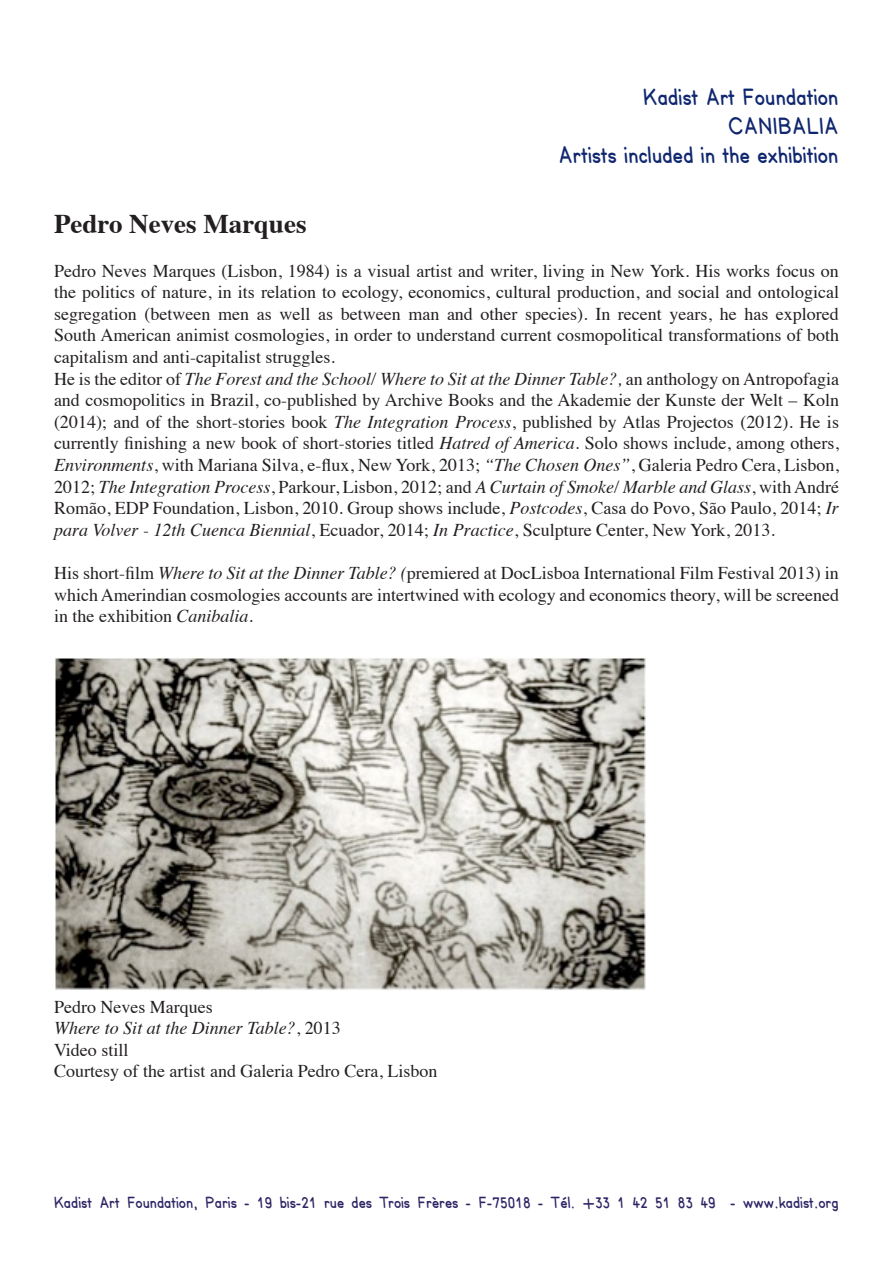
<style>
.page{position:relative;width:893px;height:1263px;background:#fff}
.page>*{position:absolute;margin:0;border:0;box-sizing:border-box;transform-origin:0 0}
.t1{font:700 27px "Times";color:#231f20}
.t2{font:24px/28.8px "mtdbt 2 f 4 d";color:#102770;text-align:right}
.t3{font:18px/21.6px "Times";color:#231f20;text-align:justify}
.t4{font:italic 18px "Times";color:#231f20}
.t5{font:16.5px "mtdbt 2 f 4 d";color:#2c2465}
.s1{font-style:italic}
.s2{font-style:normal}
</style>
<div class="page">
<img style="left:55px;top:657px;width:591px;height:334px">
<p class="t2" style="left:643px;top:83px;width:197px">Kadist Art Foundation<br>CANIBALIA</p>
<p class="t2" style="left:559px;top:140px;width:282px">Artists included in the exhibition</p>
<p class="t1" style="left:54px;top:198px;width:254px">Pedro Neves Marques</p>
<p class="t3" style="left:54px;top:258px;width:786px">Pedro Neves Marques (Lisbon, 1984) is a visual artist and writer, living in New York. His works focus on the politics of nature, in its relation to ecology, economics, cultural production, and social and ontological segregation (between men as well as between man and other species). In recent years, he has explored South American animist cosmologies, in order to understand current cosmopolitical transformations of both capitalism and anti-capitalist struggles.</p>
<p class="t3" style="left:54px;top:366px;width:786px">He is the editor of <span class="s1">The Forest and the School/ Where to Sit at the Dinner Table?,</span> an anthology on Antropofagia and cosmopolitics in Brazil, co-published by Archive Books and the Akademie der Kunste der Welt – Koln (2014); and of the short-stories book <span class="s1">The Integration Process</span>, published by Atlas Projectos (2012). He is currently finishing a new book of short-stories titled <span class="s1">Hatred of America</span>. Solo shows include, among others, <span class="s1">Environments</span>, with Mariana Silva, e-flux, New York, 2013; <span class="s1">“The Chosen Ones”</span>, Galeria Pedro Cera, Lisbon, 2012; <span class="s1">The Integration Process</span>, Parkour, Lisbon, 2012; and <span class="s1">A Curtain of Smoke/ Marble and Glass</span>, with André Romão, EDP Foundation, Lisbon, 2010. Group shows include, <span class="s1">Postcodes</span>, Casa do Povo, São Paulo, 2014; <span class="s1">Ir para Volver - 12th Cuenca Biennial</span>, Ecuador, 2014; <span class="s1">In Practice</span>, Sculpture Center, New York, 2013.</p>
<p class="t3" style="left:54px;top:560px;width:786px">His short-film <span class="s1">Where to Sit at the Dinner Table? (</span>premiered at DocLisboa International Film Festival 2013) in which Amerindian cosmologies accounts are intertwined with ecology and economics theory, will be screened in the exhibition <span class="s1">Canibalia.</span></p>
<p class="t3" style="left:54px;top:994px;width:160px">Pedro Neves Marques</p>
<p class="t4" style="left:54px;top:1012px;width:288px">Where to Sit at the Dinner Table?<span class="s2">, 2013</span></p>
<p class="t3" style="left:54px;top:1037px;width:76px">Video still</p>
<p class="t3" style="left:54px;top:1059px;width:385px">Courtesy of the artist and Galeria Pedro Cera, Lisbon</p>
<p class="t5" style="left:54px;top:1192px;width:786px">Kadist Art Foundation, Paris - 19 bis-21 rue des Trois Frères - F-75018 - Tél. +33 1 42 51 83 49 - www.kadist.org</p>
</div>
